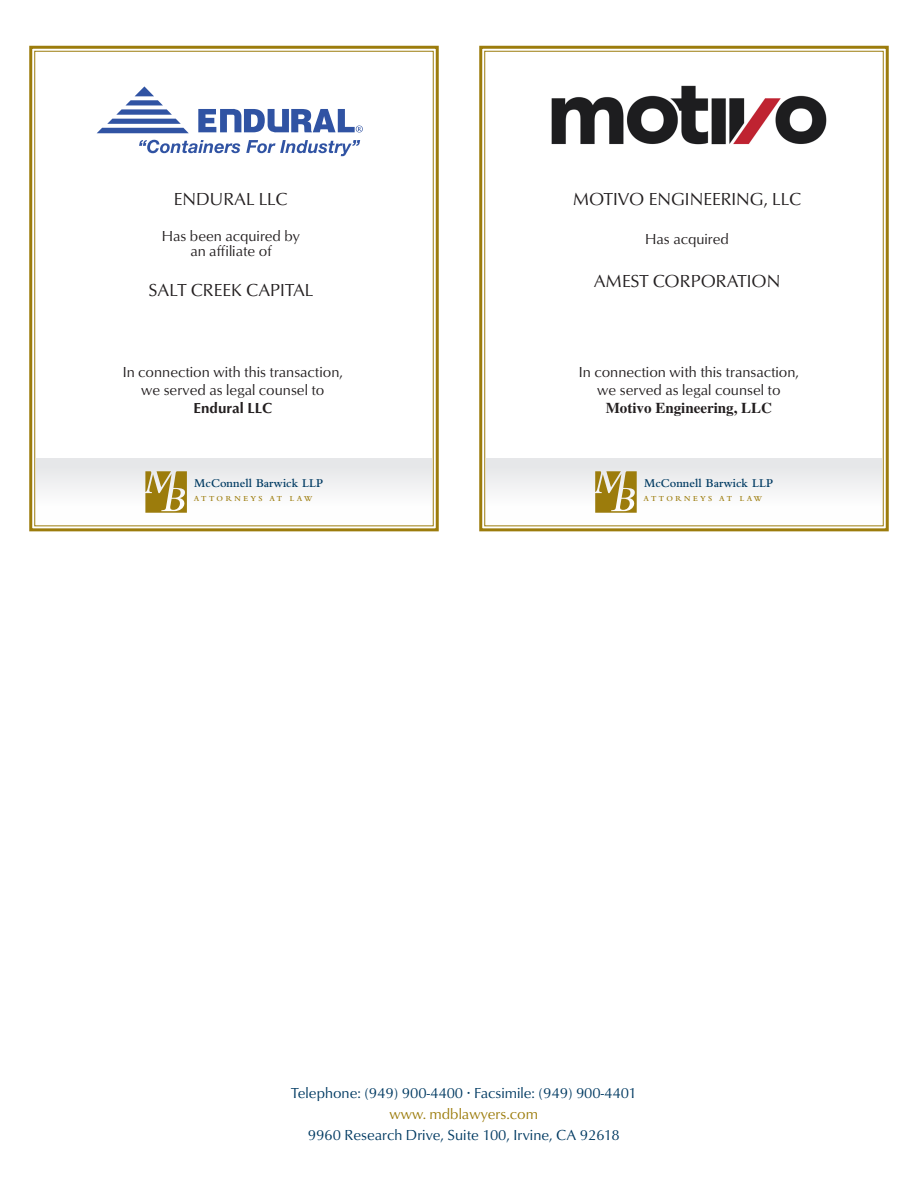
<style>
.page{position:relative;width:918px;height:1188px;background:#fff}
.page>*{position:absolute;margin:0;border:0;box-sizing:border-box;transform-origin:0 0}
.t1{font:18px "Optima";color:#231f20}
.t2{font:15px/18px "Optima";color:#231f20;text-align:center}
.t3{font:15px "Optima";color:#003a62}
.t4{font:700 15px "Times";color:#231f20}
.t5{font:15px "Optima";color:#9c7c0c}
.t6{font:600 12.45px "Bembo";color:#003a62}
.t7{font:600 7.95px "Bembo";letter-spacing:.32em;color:#9c7c0c}
.s1{font-family:"Optima Bld"}
</style>
<div class="page">
<svg style="left:479px;top:45px;width:410px;height:487px"></svg>
<svg style="left:29px;top:45px;width:410px;height:487px"></svg>
<div style="left:37px;top:459px;width:395px;height:66px;background:linear-gradient(to bottom,#e5e6e8,#fff)"></div>
<div style="left:487px;top:459px;width:394px;height:66px;background:linear-gradient(to bottom,#e5e6e8,#fff)"></div>
<svg style="left:145px;top:471px;width:42px;height:42px;background:#b59e4e"></svg>
<svg style="left:595px;top:471px;width:42px;height:42px;background:#b59e4e"></svg>
<svg style="left:139px;top:140px;width:101px;height:13px"></svg>
<svg style="left:246px;top:140px;width:114px;height:16px"></svg>
<svg style="left:97px;top:86px;width:92px;height:47px"></svg>
<svg style="left:198px;top:108px;width:165px;height:25px"></svg>
<img style="left:546px;top:77px;width:286px;height:83px">
<p class="t1" style="left:174px;top:187px;width:115px">ENDURAL LLC</p>
<p class="t2" style="left:162px;top:230px;width:140px;line-height:15px">Has been acquired by an affiliate of</p>
<p class="t1" style="left:149px;top:278px;width:166px">SALT CREEK CAPITAL</p>
<p class="t1" style="left:573px;top:187px;width:230px">MOTIVO ENGINEERING, LLC</p>
<p class="t2" style="left:645px;top:231px;width:85px">Has acquired</p>
<p class="t1" style="left:594px;top:269px;width:188px">AMEST CORPORATION</p>
<p class="t2" style="left:123px;top:364px;width:222px">In connection with this transaction, we served as legal counsel to<br><span class="s1">Endural LLC</span></p>
<p class="t2" style="left:579px;top:364px;width:222px">In connection with this transaction,</p>
<p class="t2" style="left:597px;top:382px;width:185px">we served as legal counsel to</p>
<p class="t4" style="left:606px;top:399px;width:168px">Motivo Engineering, LLC</p>
<p class="t6" style="left:194px;top:476px;width:130px">McConnell Barwick LLP</p>
<p class="t6" style="left:644px;top:476px;width:130px">McConnell Barwick LLP</p>
<p class="t7" style="left:194px;top:494px;width:120px">ATTORNEYS AT LAW</p>
<p class="t7" style="left:644px;top:494px;width:120px">ATTORNEYS AT LAW</p>
<p class="t3" style="left:291px;top:1083px;width:347px">Telephone: (949) 900-4400 • Facsimile: (949) 900-4401</p>
<p class="t5" style="left:390px;top:1104px;width:150px">www. mdblawyers.com</p>
<p class="t3" style="left:308px;top:1125px;width:313px">9960 Research Drive, Suite 100, Irvine, CA 92618</p>
</div>
